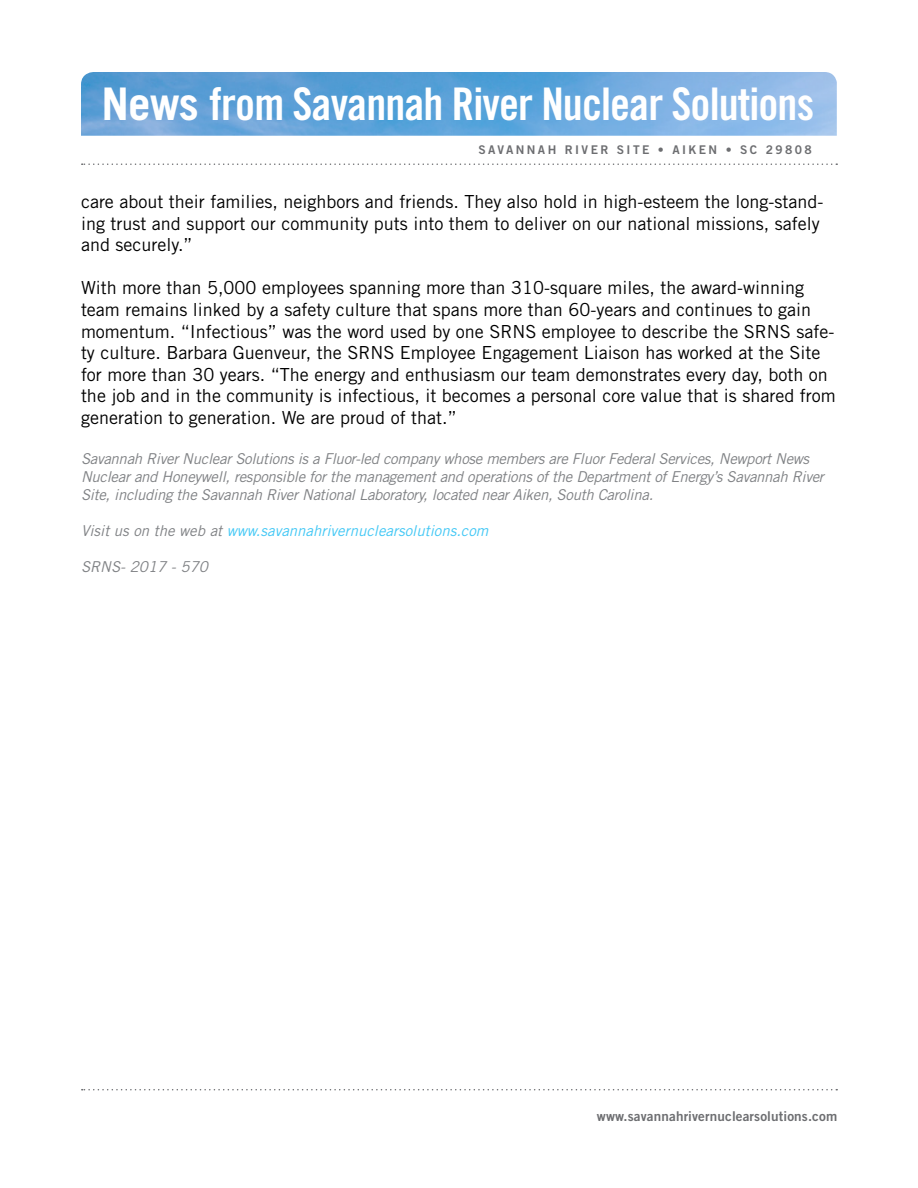
<style>
.page{position:relative;width:918px;height:1188px;background:#fff}
.page>*{position:absolute;margin:0;border:0;box-sizing:border-box;transform-origin:0 0}
.t1{font:45px "Trade Gothic LT Std Bd Cn 20";letter-spacing:-.02em;color:#fff}
.t2{font:18px/21.6px "Trade Gothic LT Std";color:#000}
.t3{font:italic 15px/18px "Trade Gothic LT Std";letter-spacing:-.02em;color:#808285}
.t4{font:italic 15px "Trade Gothic LT Std";color:#44c8f5}
.t5{font:italic 15px "Trade Gothic LT Std";color:#808285}
.t6{font:13.5px "Trade Gothic LT Std Bd 2";letter-spacing:.01em;color:#6d6e71}
.t7{font:12px "Trade Gothic LT Std Bd 2";letter-spacing:.2em;color:#6d6e71}
.s1{font-family:"Trade Gothic LT Std";font-weight:700}
.s2{color:#808285}
</style>
<div class="page">
<img style="left:81px;top:72px;width:756px;height:64px">
<svg style="left:82px;top:163px;width:755px;height:2px"></svg>
<svg style="left:82px;top:1089px;width:755px;height:1px"></svg>
<h1 class="t1" style="left:102px;top:77px;width:714px"><span class="s1">News</span> from Savannah River Nuclear Solutions</h1>
<p class="t7" style="left:478px;top:143px;width:335px">SAVANNAH RIVER SITE • AIKEN • SC 29808</p>
<p class="t2" style="left:81px;top:191px;width:744px">care about their families, neighbors and friends. They also hold in high-esteem the long-stand&shy;ing trust and support our community puts into them to deliver on our national missions, safely and securely.”</p>
<p class="t2" style="left:81px;top:277px;width:756px">With more than 5,000 employees spanning more than 310-square miles, the award-winning team remains linked by a safety culture that spans more than 60-years and continues to gain momentum. “Infectious” was the word used by one SRNS employee to describe the SRNS safe&shy;ty culture. Barbara Guenveur, the SRNS Employee Engagement Liaison has worked at the Site for more than 30 years. “The energy and enthusiasm our team demonstrates every day, both on the job and in the community is infectious, it becomes a personal core value that is shared from generation to generation. We are proud of that.”</p>
<p class="t3" style="left:81px;top:450px;width:744px">Savannah River Nuclear Solutions is a Fluor-led company whose members are Fluor Federal Services, Newport News<br>Nuclear and Honeywell, responsible for the management and operations of the Department of Energy’s Savannah River<br>Site, including the Savannah River National Laboratory, located near Aiken, South Carolina.</p>
<p class="t4" style="left:81px;top:521px;width:409px"><span class="s2">Visit us on the web at</span> www.savannahrivernuclearsolutions.com</p>
<p class="t5" style="left:81px;top:557px;width:129px">SRNS- 2017 - 570</p>
<p class="t6" style="left:597px;top:1107px;width:242px">www.savannahrivernuclearsolutions.com</p>
</div>
